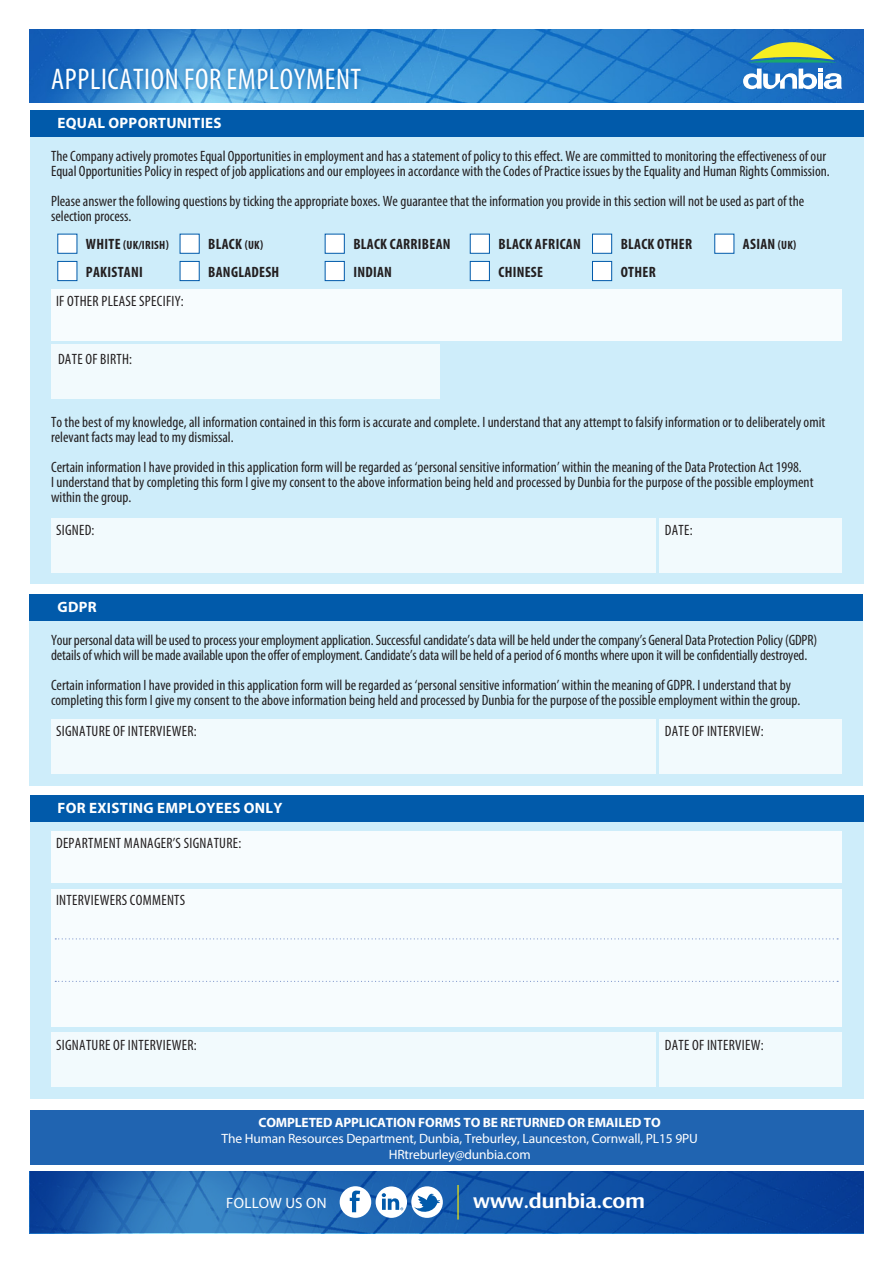
<style>
.page{position:relative;width:893px;height:1263px;background:#fff}
.page>*{position:absolute;margin:0;border:0;box-sizing:border-box;transform-origin:0 0}
.t1{font:condensed 30px "Myriad Pro";letter-spacing:.02em;color:#fff}
.t2{font:500 20.85px "Darby Sans";color:#fff}
.t3{font:condensed 15px/15px "Myriad Pro";color:#231f20}
.t4{font:condensed 15px "Myriad Pro";letter-spacing:.02em;color:#231f20}
.t5{font:700 condensed 15px "Myriad Pro";letter-spacing:.02em;color:#231f20}
.t6{font:700 15px "Myriad Pro";letter-spacing:.02em;color:#fff}
.t7{font:15px "Myriad Pro";letter-spacing:.01em;color:#fff}
.t8{font:13.5px/15.9px "Myriad Pro";letter-spacing:-.01em;color:#fff;text-align:center}
.t9{font:700 condensed 12px "Myriad Pro";letter-spacing:.02em;color:#231f20}
.s1{font-size:15px}
.s2{font-size:12px}
.s3{font-weight:700}
</style>
<div class="page">
<div style="left:30px;top:1110px;width:833px;height:55px;background:#2064b1"></div>
<img style="left:30px;top:30px;width:833px;height:72px">
<div style="left:47px;top:62px;width:320px;height:33px;background:#015aaa;opacity:.75"></div>
<svg style="left:743px;top:69px;width:99px;height:20px"></svg>
<svg style="left:748px;top:42px;width:89px;height:21px;background:#7fad6d"></svg>
<div style="left:30px;top:111px;width:833px;height:473px;background:#ceedfa"></div>
<div style="left:30px;top:111px;width:833px;height:26px;background:#015aaa"></div>
<div style="left:51px;top:344px;width:388px;height:55px;background:#f2fafd"></div>
<div style="left:51px;top:518px;width:604px;height:54px;background:#f2fafd"></div>
<div style="left:660px;top:518px;width:182px;height:54px;background:#f2fafd"></div>
<div style="left:57px;top:234px;width:20px;height:20px;background:#fff;border:1px solid #015aaa"></div>
<div style="left:325px;top:234px;width:20px;height:20px;background:#fff;border:1px solid #015aaa"></div>
<div style="left:470px;top:234px;width:20px;height:20px;background:#fff;border:1px solid #015aaa"></div>
<div style="left:592px;top:234px;width:20px;height:20px;background:#fff;border:1px solid #015aaa"></div>
<div style="left:714px;top:234px;width:20px;height:20px;background:#fff;border:1px solid #015aaa"></div>
<div style="left:57px;top:261px;width:20px;height:20px;background:#fff;border:1px solid #015aaa"></div>
<div style="left:180px;top:261px;width:20px;height:20px;background:#fff;border:1px solid #015aaa"></div>
<div style="left:325px;top:261px;width:20px;height:20px;background:#fff;border:1px solid #015aaa"></div>
<div style="left:470px;top:261px;width:20px;height:20px;background:#fff;border:1px solid #015aaa"></div>
<div style="left:51px;top:289px;width:791px;height:51px;background:#f7fcfe"></div>
<div style="left:592px;top:261px;width:20px;height:20px;background:#fff;border:1px solid #015aaa"></div>
<div style="left:180px;top:234px;width:20px;height:20px;background:#fff;border:1px solid #015aaa"></div>
<div style="left:30px;top:804px;width:833px;height:295px;background:#ceedfa"></div>
<div style="left:51px;top:1032px;width:604px;height:55px;background:#f2fafd"></div>
<div style="left:660px;top:1032px;width:182px;height:55px;background:#f2fafd"></div>
<div style="left:30px;top:795px;width:833px;height:27px;background:#015aaa"></div>
<div style="left:51px;top:831px;width:791px;height:51px;background:#f7fcfe"></div>
<div style="left:51px;top:889px;width:791px;height:137px;background:#f7fcfe"></div>
<svg style="left:55px;top:981px;width:783px;height:1px"></svg>
<svg style="left:55px;top:938px;width:783px;height:1px"></svg>
<svg style="left:30px;top:1171px;width:833px;height:62px;background:#1759a9"></svg>
<svg style="left:340px;top:1186px;width:103px;height:32px"></svg>
<hr style="left:457px;top:1185px;width:2px;height:34px;background:#fff101">
<div style="left:30px;top:607px;width:833px;height:179px;background:#ceedfa"></div>
<div style="left:30px;top:594px;width:833px;height:26px;background:#015aaa"></div>
<div style="left:51px;top:719px;width:604px;height:55px;background:#f2fafd"></div>
<div style="left:660px;top:719px;width:182px;height:55px;background:#f2fafd"></div>
<p class="t1" style="left:51px;top:61px;width:311px">APPLICATION FOR EMPLOYMENT</p>
<p class="t6" style="left:58px;top:114px;width:166px">EQUAL OPPORTUNITIES</p>
<p class="t3" style="left:51px;top:148px;width:780px">The Company actively promotes Equal Opportunities in employment and has a statement of policy to this effect. We are committed to monitoring the effectiveness of our<br>Equal Opportunities Policy in respect of job applications and our employees in accordance with the Codes of Practice issues by the Equality and Human Rights Commission.</p>
<p class="t3" style="left:51px;top:193px;width:755px">Please answer the following questions by ticking the appropriate boxes. We guarantee that the information you provide in this section will not be used as part of the selection process.</p>
<p class="t9" style="left:86px;top:238px;width:84px"><span class="s1">WHITE</span> (UK/IRISH)</p>
<p class="t5" style="left:353px;top:235px;width:99px">BLACK CARRIBEAN</p>
<p class="t5" style="left:498px;top:235px;width:84px">BLACK AFRICAN</p>
<p class="t5" style="left:621px;top:235px;width:73px">BLACK OTHER</p>
<p class="t5" style="left:743px;top:235px;width:55px">ASIAN <span class="s2">(UK)</span></p>
<p class="t5" style="left:86px;top:262px;width:58px">PAKISTANI</p>
<p class="t5" style="left:208px;top:262px;width:73px">BANGLADESH</p>
<p class="t5" style="left:353px;top:262px;width:40px">INDIAN</p>
<p class="t5" style="left:498px;top:262px;width:46px">CHINESE</p>
<p class="t4" style="left:56px;top:292px;width:129px">IF OTHER PLEASE SPECIFIY:</p>
<p class="t5" style="left:208px;top:235px;width:56px">BLACK <span class="s2">(UK)</span></p>
<p class="t5" style="left:621px;top:262px;width:36px">OTHER</p>
<p class="t4" style="left:58px;top:350px;width:76px">DATE OF BIRTH:</p>
<p class="t3" style="left:51px;top:414px;width:776px">To the best of my knowledge, all information contained in this form is accurate and complete. I understand that any attempt to falsify information or to deliberately omit relevant facts may lead to my dismissal.</p>
<p class="t3" style="left:51px;top:459px;width:764px">Certain information I have provided in this application form will be regarded as ‘personal sensitive information’ within the meaning of the Data Protection Act 1998.<br>I understand that by completing this form I give my consent to the above information being held and processed by Dunbia for the purpose of the possible employment within the group.</p>
<p class="t3" style="left:56px;top:522px;width:40px">SIGNED:</p>
<p class="t3" style="left:665px;top:522px;width:29px">DATE:</p>
<p class="t6" style="left:58px;top:597px;width:41px">GDPR</p>
<p class="t3" style="left:51px;top:632px;width:768px">Your personal data will be used to process your employment application. Successful candidate’s data will be held under the company’s General Data Protection Policy (GDPR) details of which will be made available upon the offer of employment. Candidate’s data will be held of a period of 6 months where upon it will be confidentially destroyed.</p>
<p class="t3" style="left:51px;top:677px;width:751px">Certain information I have provided in this application form will be regarded as ‘personal sensitive information’ within the meaning of GDPR. I understand that by completing this form I give my consent to the above information being held and processed by Dunbia for the purpose of the possible employment within the group.</p>
<p class="t4" style="left:56px;top:722px;width:142px">SIGNATURE OF INTERVIEWER:</p>
<p class="t4" style="left:665px;top:722px;width:100px">DATE OF INTERVIEW:</p>
<p class="t6" style="left:58px;top:798px;width:227px">FOR EXISTING EMPLOYEES ONLY</p>
<p class="t4" style="left:56px;top:834px;width:187px">DEPARTMENT MANAGER’S SIGNATURE:</p>
<p class="t4" style="left:56px;top:891px;width:131px">INTERVIEWERS COMMENTS</p>
<p class="t4" style="left:56px;top:1035px;width:142px">SIGNATURE OF INTERVIEWER:</p>
<p class="t4" style="left:665px;top:1035px;width:100px">DATE OF INTERVIEW:</p>
<p class="t8" style="left:221px;top:1115px;width:478px"><span class="s3">COMPLETED APPLICATION FORMS TO BE RETURNED OR EMAILED TO<br></span>The Human Resources Department, Dunbia, Treburley, Launceston, Cornwall, PL15 9PU<br>HRtreburley@dunbia.com</p>
<p class="t7" style="left:226px;top:1194px;width:102px">FOLLOW US ON</p>
<p class="t2" style="left:473px;top:1185px;width:173px">www.dunbia.com</p>
</div>
